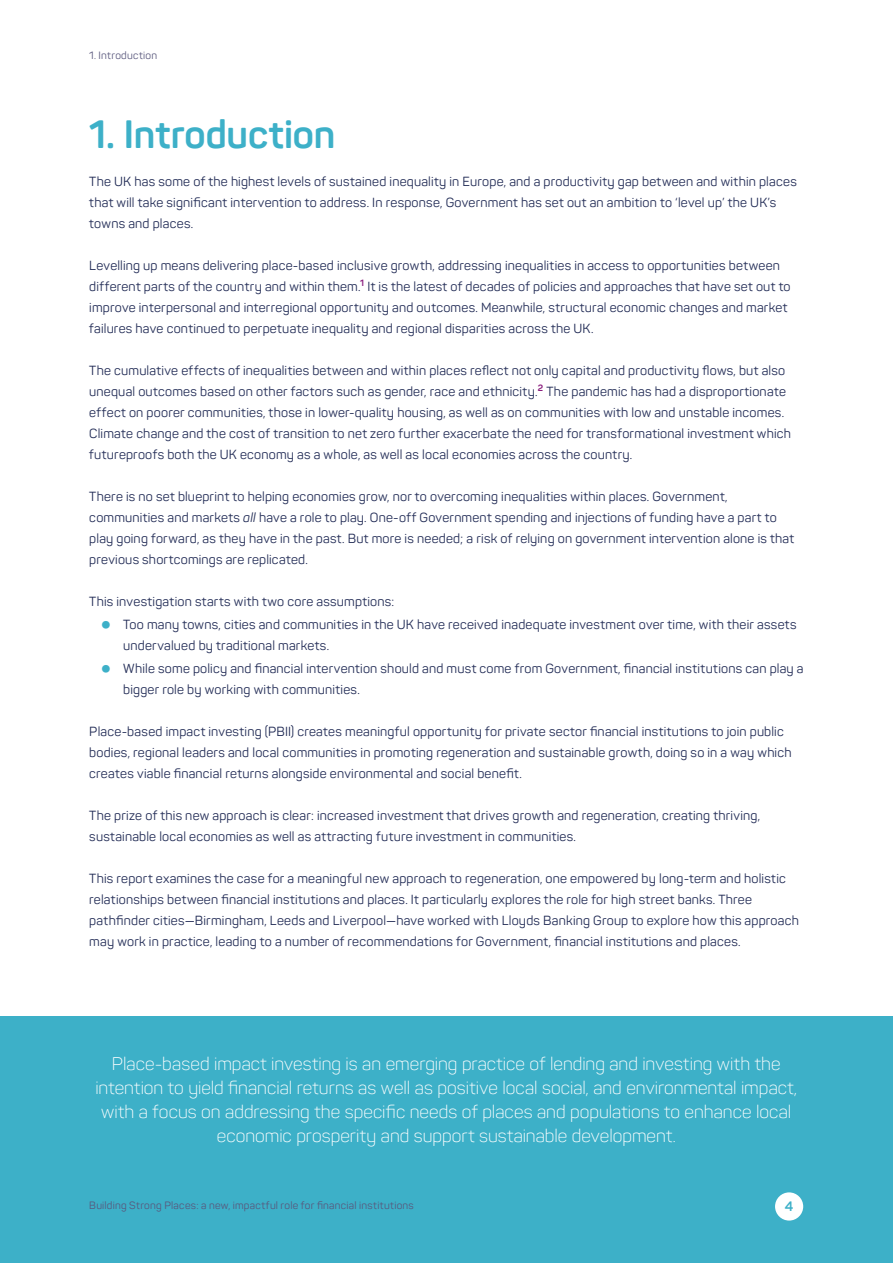
<style>
.page{position:relative;width:893px;height:1263px;background:#fff}
.page>*{position:absolute;margin:0;border:0;box-sizing:border-box;transform-origin:0 0}
.t1{font:700 39px "Panton";color:#3db0c8}
.t2{font:300 18px/24px "Panton";color:#fff;text-align:center}
.t3{font:700 13.5px "Panton";color:#3db0c8}
.t4{font:13.05px/21px "Panton";letter-spacing:.015em;color:#222c56}
.t5{font:10.5px "Panton";letter-spacing:.025em;color:#59577c}
.s1{font-style:italic}
</style>
<div class="page">
<div style="left:0;top:1016px;width:893px;height:247px;background:#3db0c8"></div>
<div style="left:775px;top:1192px;width:28px;height:28px;background:#fff;border-radius:50%"></div>
<p class="t5" style="left:89px;top:49px;width:69px">1. Introduction</p>
<h1 class="t1" style="left:89px;top:110px;width:248px">1. Introduction</h1>
<p class="t4" style="left:89px;top:171px;width:709px">The UK has some of the highest levels of sustained inequality in Europe, and a productivity gap between and within places that will take significant intervention to address. In response, Government has set out an ambition to ‘level up’ the UK’s towns and places.</p>
<p class="t4" style="left:89px;top:255px;width:703px">Levelling up means delivering place-based inclusive growth, addressing inequalities in access to opportunities between different parts of the country and within them.<sup>1</sup> It is the latest of decades of policies and approaches that have set out to improve interpersonal and interregional opportunity and outcomes. Meanwhile, structural economic changes and market failures have continued to perpetuate inequality and regional disparities across the UK.</p>
<p class="t4" style="left:89px;top:360px;width:703px">The cumulative effects of inequalities between and within places reflect not only capital and productivity flows, but also unequal outcomes based on other factors such as gender, race and ethnicity.<sup>2</sup> The pandemic has had a disproportionate effect on poorer communities, those in lower-quality housing, as well as on communities with low and unstable incomes.<br>Climate change and the cost of transition to net zero further exacerbate the need for transformational investment which futureproofs both the UK economy as a whole, as well as local economies across the country.</p>
<p class="t4" style="left:89px;top:486px;width:706px">There is no set blueprint to helping economies grow, nor to overcoming inequalities within places. Government, communities and markets <span class="s1">all</span> have a role to play. One-off Government spending and injections of funding have a part to play going forward, as they have in the past. But more is needed; a risk of relying on government intervention alone is that previous shortcomings are replicated.</p>
<p class="t4" style="left:123px;top:590px;width:675px;line-height:23.1px;text-indent:-34px">This investigation starts with two core assumptions:<br>Too many towns, cities and communities in the UK have received inadequate investment over time, with their assets</p>
<p class="t4" style="left:123px;top:634px;width:682px;line-height:23.1px">undervalued by traditional markets.<br>While some policy and financial intervention should and must come from Government, financial institutions can play a</p>
<p class="t4" style="left:123px;top:679px;width:238px">bigger role by working with communities.</p>
<p class="t4" style="left:89px;top:721px;width:704px">Place-based impact investing (PBII) creates meaningful opportunity for private sector financial institutions to join public bodies, regional leaders and local communities in promoting regeneration and sustainable growth, doing so in a way which creates viable financial returns alongside environmental and social benefit.</p>
<p class="t4" style="left:89px;top:805px;width:672px">The prize of this new approach is clear: increased investment that drives growth and regeneration, creating thriving, sustainable local economies as well as attracting future investment in communities.</p>
<p class="t4" style="left:89px;top:868px;width:711px">This report examines the case for a meaningful new approach to regeneration, one empowered by long-term and holistic relationships between financial institutions and places. It particularly explores the role for high street banks. Three pathfinder cities—Birmingham, Leeds and Liverpool—have worked with Lloyds Banking Group to explore how this approach may work in practice, leading to a number of recommendations for Government, financial institutions and places.</p>
<p class="t2" style="left:95px;top:1052px;width:703px">Place-based impact investing is an emerging practice of lending and investing with the intention to yield financial returns as well as positive local social, and environmental impact, with a focus on addressing the specific needs of places and populations to enhance local economic prosperity and support sustainable development.</p>
<p class="t5" style="left:89px;top:1199px;width:326px">Building Strong Places: a new, impactful role for financial institutions</p>
<p class="t3" style="left:785px;top:1197px;width:10px">4</p>
</div>
